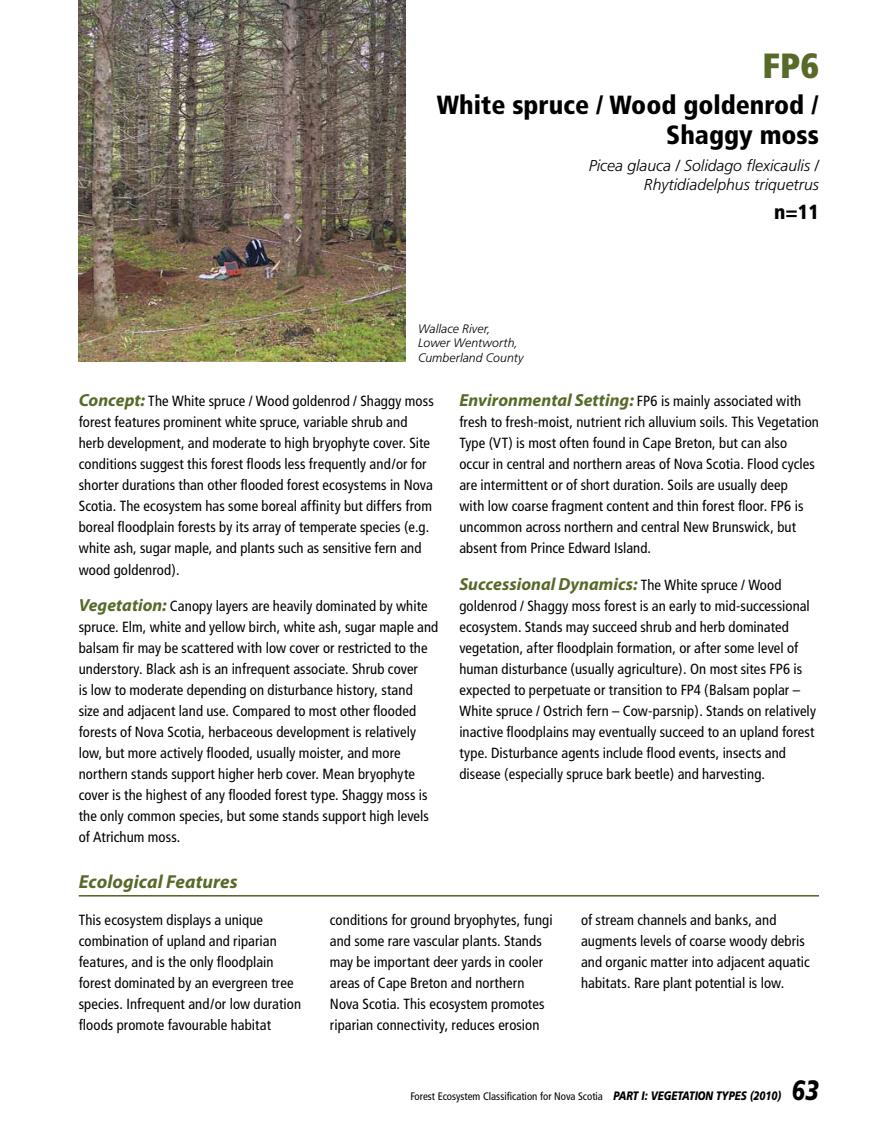
<style>
.page{position:relative;width:882px;height:1134px;background:#fff}
.page>*{position:absolute;margin:0;border:0;box-sizing:border-box;transform-origin:0 0}
.t1{font:900 condensed 35px "Frutiger";color:#586a29}
.t2{font:italic 900 28px "Frutiger";color:#000;scale:.8 1}
.t3{font:900 condensed 26.25px/29.8px "Frutiger";color:#000;text-align:right}
.t4{font:900 condensed 20.47px "Frutiger";color:#000}
.t5{font:italic 700 18.9px "Myriad Pro";letter-spacing:.005em;color:#586a29}
.t6{font:italic 700 17.5px "Myriad Pro";color:#586a29}
.t7{font:italic 300 15.75px/18.9px "Frutiger";color:#000;text-align:right}
.t8{font:condensed 14.7px/21px "Frutiger";letter-spacing:.005em;color:#000}
.t9{font:italic 300 12.25px/14.7px "Frutiger";letter-spacing:.005em;color:#000}
.t10{font:condensed 10.85px "Frutiger";color:#000}
.s1{font-family:"Myriad Pro";font-weight:700;font-style:italic;font-stretch:normal;font-size:17.5px;color:#586a29}
.s2{font-family:"Frutiger";font-weight:400;font-style:normal;font-stretch:condensed;font-size:14.7px;color:#000}
.s3{font-weight:900;font-style:italic;font-stretch:normal;font-size:12.25px}
</style>
<div class="page">
<hr style="left:79px;top:895px;width:740px;height:2px;background:#586a29">
<img style="left:79px;top:0;width:327px;height:362px">
<h1 class="t1" style="left:762px;top:45px;width:58px">FP6</h1>
<h3 class="t3" style="left:437px;top:90px;width:384px">White spruce / Wood goldenrod /<br>Shaggy moss</h3>
<p class="t7" style="left:589px;top:156px;width:232px">Picea glauca / Solidago flexicaulis /<br>Rhytidiadelphus triquetrus</p>
<h3 class="t4" style="left:774px;top:200px;width:46px">n=11</h3>
<p class="t9" style="left:418px;top:321px;width:107px">Wallace River,<br>Lower Wentworth,<br>Cumberland County</p>
<p class="t8" style="left:79px;top:391px;width:357px"><span class="s1">Concept:</span> The White spruce / Wood goldenrod / Shaggy moss forest features prominent white spruce, variable shrub and herb development, and moderate to high bryophyte cover. Site conditions suggest this forest floods less frequently and/or for shorter durations than other flooded forest ecosystems in Nova Scotia. The ecosystem has some boreal affinity but differs from boreal floodplain forests by its array of temperate species (e.g. white ash, sugar maple, and plants such as sensitive fern and wood goldenrod).</p>
<p class="t8" style="left:79px;top:596px;width:361px"><span class="s1">Vegetation:</span> Canopy layers are heavily dominated by white spruce. Elm, white and yellow birch, white ash, sugar maple and balsam fir may be scattered with low cover or restricted to the understory. Black ash is an infrequent associate. Shrub cover<br>is low to moderate depending on disturbance history, stand<br>size and adjacent land use. Compared to most other flooded forests of Nova Scotia, herbaceous development is relatively low, but more actively flooded, usually moister, and more northern stands support higher herb cover. Mean bryophyte cover is the highest of any flooded forest type. Shaggy moss is the only common species, but some stands support high levels of Atrichum moss.</p>
<p class="t5" style="left:79px;top:870px;width:160px">Ecological Features</p>
<p class="t8" style="left:459px;top:391px;width:361px"><span class="s1">Environmental Setting:</span> FP6 is mainly associated with fresh to fresh-moist, nutrient rich alluvium soils. This Vegetation Type (VT) is most often found in Cape Breton, but can also occur in central and northern areas of Nova Scotia. Flood cycles are intermittent or of short duration. Soils are usually deep<br>with low coarse fragment content and thin forest floor. FP6 is uncommon across northern and central New Brunswick, but absent from Prince Edward Island.</p>
<p class="t6" style="left:459px;top:573px;width:324px">Successional Dynamics: <span class="s2">The White spruce / Wood</span></p>
<p class="t8" style="left:459px;top:596px;width:358px">goldenrod / Shaggy moss forest is an early to mid-successional ecosystem. Stands may succeed shrub and herb dominated vegetation, after floodplain formation, or after some level of human disturbance (usually agriculture). On most sites FP6 is expected to perpetuate or transition to FP4 (Balsam poplar – White spruce / Ostrich fern – Cow-parsnip). Stands on relatively inactive floodplains may eventually succeed to an upland forest type. Disturbance agents include flood events, insects and disease (especially spruce bark beetle) and harvesting.</p>
<p class="t8" style="left:79px;top:909px;width:224px">This ecosystem displays a unique combination of upland and riparian features, and is the only floodplain forest dominated by an evergreen tree species. Infrequent and/or low duration floods promote favourable habitat</p>
<p class="t8" style="left:330px;top:909px;width:224px">conditions for ground bryophytes, fungi and some rare vascular plants. Stands may be important deer yards in cooler areas of Cape Breton and northern Nova Scotia. This ecosystem promotes riparian connectivity, reduces erosion</p>
<p class="t8" style="left:581px;top:910px;width:230px">of stream channels and banks, and augments levels of coarse woody debris and organic matter into adjacent aquatic habitats. Rare plant potential is low.</p>
<p class="t10" style="left:410px;top:1090px;width:372px">Forest Ecosystem Classification for Nova Scotia <span class="s3">PART I: VEGETATION TYPES (2010)</span></p>
<h2 class="t2" style="left:792px;top:1073px;width:36px">63</h2>
</div>
